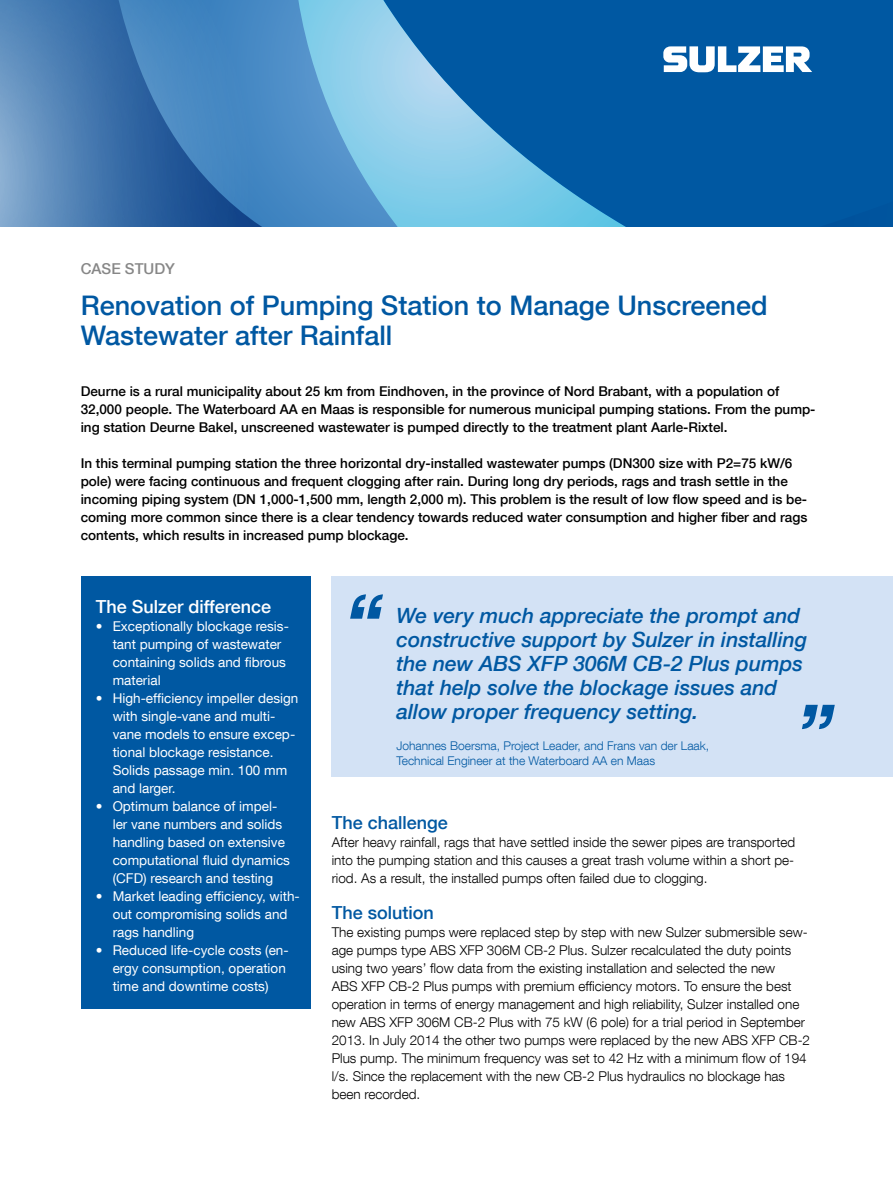
<style>
.page{position:relative;width:893px;height:1191px;background:#fff}
.page>*{position:absolute;margin:0;border:0;box-sizing:border-box;transform-origin:0 0}
.t1{font:500 27px/30px "Helvetica Neue LT Com";color:#0058a2}
.t2{font:italic 500 21px/24px "Helvetica Neue LT Com";color:#0058a2}
.t3{font:500 18px "Helvetica Neue LT Com";color:#0058a2}
.t4{font:500 18px "Helvetica Neue LT Com";color:#fff}
.t5{font:500 15px "Helvetica Neue LT Com";color:#878787}
.t6{font:300 13.5px/18px "Helvetica Neue LT Com";color:#000;text-align:justify}
.t7{font:500 13.5px/18px "Helvetica Neue LT Com";color:#000}
.t8{font:13.5px/18px "Helvetica Neue LT Com";color:#fff}
.t9{font:300 12px/15px "Helvetica Neue LT Com";color:#0058a2}
</style>
<div class="page">
<svg style="left:0;top:0;width:893px;height:227px;background:#337cb7"></svg>
<svg style="left:663px;top:46px;width:149px;height:26px"></svg>
<div style="left:332px;top:576px;width:561px;height:201px;background:#d3e2f5"></div>
<svg style="left:350px;top:594px;width:33px;height:24px"></svg>
<svg style="left:802px;top:705px;width:33px;height:24px"></svg>
<div style="left:81px;top:576px;width:229px;height:432px;background:#0058a2"></div>
<p class="t5" style="left:81px;top:259px;width:96px">CASE STUDY</p>
<h1 class="t1" style="left:81px;top:290px;width:688px">Renovation of Pumping Station to Manage Unscreened<br>Wastewater after Rainfall</h1>
<p class="t7" style="left:81px;top:382px;width:736px">Deurne is a rural municipality about 25 km from Eindhoven, in the province of Nord Brabant, with a population of<br>32,000 people. The Waterboard AA en Maas is responsible for numerous municipal pumping stations. From the pump&shy;ing station Deurne Bakel, unscreened wastewater is pumped directly to the treatment plant Aarle-Rixtel.</p>
<p class="t7" style="left:81px;top:454px;width:728px">In this terminal pumping station the three horizontal dry-installed wastewater pumps (DN300 size with P2=75 kW/6 pole) were facing continuous and frequent clogging after rain. During long dry periods, rags and trash settle in the incoming piping system (DN 1,000-1,500 mm, length 2,000 m). This problem is the result of low flow speed and is be&shy;coming more common since there is a clear tendency towards reduced water consumption and higher fiber and rags contents, which results in increased pump blockage.</p>
<h3 class="t4" style="left:96px;top:595px;width:177px">The Sulzer difference</h3>
<p class="t8" style="left:113px;top:616px;width:178px;text-indent:-17px">• Exceptionally blockage resis&shy;tant pumping of wastewater containing solids and fibrous material</p>
<p class="t8" style="left:113px;top:688px;width:187px;text-indent:-17px">• High-efficiency impeller design with single-vane and multi&shy;vane models to ensure excep&shy;tional blockage resistance.<br>Solids passage min. 100 mm and larger.</p>
<p class="t8" style="left:113px;top:796px;width:179px;text-indent:-17px">• Optimum balance of impel&shy;ler vane numbers and solids handling based on extensive computational fluid dynamics (CFD) research and testing</p>
<p class="t8" style="left:113px;top:886px;width:189px;text-indent:-17px">• Market leading efficiency, with&shy;out compromising solids and rags handling</p>
<p class="t8" style="left:113px;top:940px;width:178px;text-indent:-17px">• Reduced life-cycle costs (en&shy;ergy consumption, operation time and downtime costs)</p>
<h2 class="t2" style="left:396px;top:603px;width:412px">We very much appreciate the prompt and constructive support by Sulzer in installing the new ABS XFP 306M CB-2 Plus pumps that help solve the blockage issues and allow proper frequency setting.</h2>
<p class="t9" style="left:396px;top:737px;width:314px">Johannes Boersma, Project Leader, and Frans van der Laak,<br>Technical Engineer at the Waterboard AA en Maas</p>
<h3 class="t3" style="left:332px;top:811px;width:118px">The challenge</h3>
<p class="t6" style="left:332px;top:832px;width:465px">After heavy rainfall, rags that have settled inside the sewer pipes are transported into the pumping station and this causes a great trash volume within a short pe&shy;riod. As a result, the installed pumps often failed due to clogging.</p>
<h3 class="t3" style="left:332px;top:901px;width:104px">The solution</h3>
<p class="t6" style="left:332px;top:922px;width:480px;text-align:left">The existing pumps were replaced step by step with new Sulzer submersible sew&shy;age pumps type ABS XFP 306M CB-2 Plus. Sulzer recalculated the duty points using two years’ flow data from the existing installation and selected the new<br>ABS XFP CB-2 Plus pumps with premium efficiency motors. To ensure the best operation in terms of energy management and high reliability, Sulzer installed one new ABS XFP 306M CB-2 Plus with 75 kW (6 pole) for a trial period in September 2013. In July 2014 the other two pumps were replaced by the new ABS XFP CB-2<br>Plus pump. The minimum frequency was set to 42 Hz with a minimum flow of 194 l/s. Since the replacement with the new CB-2 Plus hydraulics no blockage has been recorded.</p>
</div>
